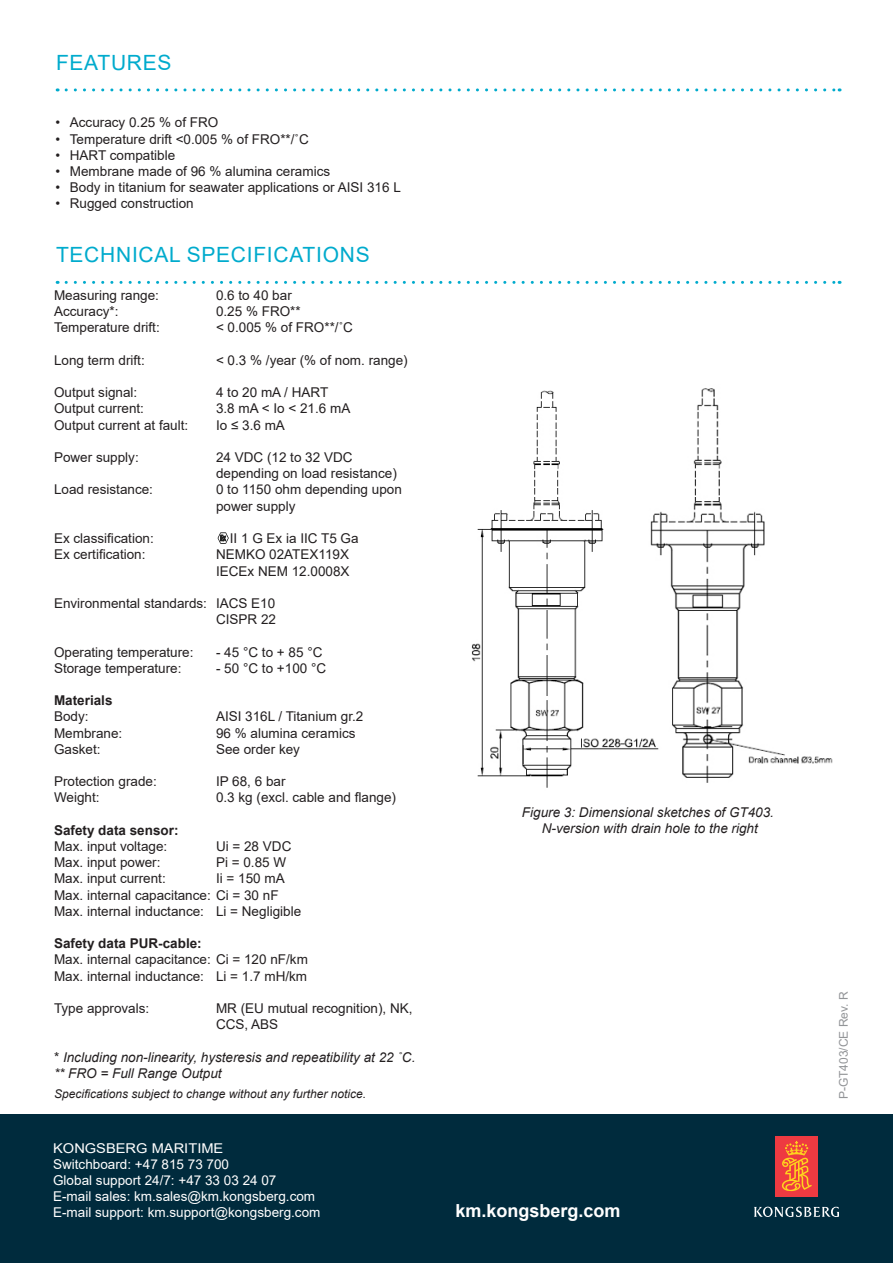
<style>
.page{position:relative;width:893px;height:1263px;background:#fff}
.page>*{position:absolute;margin:0;border:0;box-sizing:border-box;transform-origin:0 0}
.Head_2{font:21px "Arial";letter-spacing:.035em;color:#00abcd}
.Brødtekst{font:700 18px "Arial";color:#fff}
.t{font:13.5px/16.2px "Arial";color:#231f20}
.Bodytext{font:13.5px/16.2px "Arial";color:#231f20}
.Body_text{font:13.5px "Arial";color:#fff}
.Bodytext-2{font:italic 13.5px "Arial";color:#231f20}
.Body_text-2{font:italic 13.5px "Arial";color:#231f20}
.t-2{font:700 13.5px "Arial";color:#231f20}
.Brødtekst-2{font:13.5px "Arial";color:#fff;scale:1.09 1}
.Body_text-3{font:italic 12px "Arial";color:#231f20}
.Reg_numbre{font:12px "Arial";color:#939598}
.s1{font-style:normal}
</style>
<div class="page">
<svg style="left:218px;top:532px;width:11px;height:12px"></svg>
<svg style="left:66px;top:281px;width:774px;height:3px"></svg>
<svg style="left:66px;top:88px;width:774px;height:3px"></svg>
<div style="left:0;top:1114px;width:893px;height:149px;background:#002b3d"></div>
<div style="left:775px;top:1136px;width:43px;height:61px;background:#ee3a41"></div>
<svg style="left:782px;top:1141px;width:30px;height:50px"></svg>
<svg style="left:754px;top:1206px;width:85px;height:11px"></svg>
<img style="left:471px;top:388px;width:362px;height:400px">
<p class="Head_2" style="left:56px;top:48px;width:117px">FEATURES</p>
<p class="Bodytext" style="left:56px;top:114px;width:164px">• Accuracy 0.25 % of FRO</p>
<p class="Bodytext" style="left:56px;top:131px;width:255px">• Temperature drift &lt;0.005 % of FRO**/˚C</p>
<p class="Bodytext" style="left:56px;top:147px;width:121px">• HART compatible</p>
<p class="Bodytext" style="left:56px;top:163px;width:276px">• Membrane made of 96 % alumina ceramics</p>
<p class="Bodytext" style="left:56px;top:179px;width:347px">• Body in titanium for seawater applications or AISI 316 L</p>
<p class="Bodytext" style="left:56px;top:195px;width:140px">• Rugged construction</p>
<p class="Head_2" style="left:56px;top:240px;width:315px">TECHNICAL SPECIFICATIONS</p>
<p class="t" style="left:54px;top:287px;width:107px">Measuring range:</p>
<p class="t" style="left:216px;top:287px;width:77px">0.6 to 40 bar</p>
<p class="t" style="left:54px;top:303px;width:66px">Accuracy*:</p>
<p class="t" style="left:216px;top:303px;width:86px">0.25 % FRO**</p>
<p class="t" style="left:54px;top:319px;width:107px">Temperature drift:</p>
<p class="t" style="left:216px;top:319px;width:138px">&lt; 0.005 % of FRO**/˚C</p>
<p class="t" style="left:54px;top:352px;width:92px">Long term drift:</p>
<p class="t" style="left:216px;top:352px;width:193px">&lt; 0.3 % /year (% of nom. range)</p>
<p class="t" style="left:54px;top:384px;width:85px">Output signal:</p>
<p class="t" style="left:216px;top:384px;width:114px">4 to 20 mA / HART</p>
<p class="t" style="left:54px;top:400px;width:92px">Output current:</p>
<p class="t" style="left:216px;top:400px;width:136px">3.8 mA &lt; Io &lt; 21.6 mA</p>
<p class="t" style="left:54px;top:417px;width:136px">Output current at fault:</p>
<p class="t" style="left:216px;top:417px;width:70px">Io ≤ 3.6 mA</p>
<p class="t" style="left:54px;top:449px;width:86px">Power supply:</p>
<p class="t" style="left:216px;top:449px;width:138px">24 VDC (12 to 32 VDC</p>
<p class="t" style="left:216px;top:465px;width:182px">depending on load resistance)</p>
<p class="t" style="left:54px;top:481px;width:101px">Load resistance:</p>
<p class="t" style="left:216px;top:481px;width:187px">0 to 1150 ohm depending upon power supply</p>
<p class="Bodytext" style="left:54px;top:530px;width:101px">Ex classification:</p>
<p class="Bodytext" style="left:230px;top:530px;width:130px">II 1 G Ex ia IIC T5 Ga</p>
<p class="Bodytext" style="left:54px;top:546px;width:93px">Ex certification:</p>
<p class="Bodytext" style="left:216px;top:546px;width:135px">NEMKO 02ATEX119X</p>
<p class="Bodytext" style="left:216px;top:562px;width:135px">IECEx NEM 12.0008X</p>
<p class="Bodytext" style="left:54px;top:595px;width:223px">Environmental standards: IACS E10</p>
<p class="Bodytext" style="left:216px;top:611px;width:62px">CISPR 22</p>
<p class="t" style="left:54px;top:643px;width:141px">Operating temperature:</p>
<p class="t" style="left:216px;top:643px;width:108px">- 45 °C to + 85 °C</p>
<p class="t" style="left:54px;top:660px;width:129px">Storage temperature:</p>
<p class="t" style="left:216px;top:660px;width:112px">- 50 °C to +100 °C</p>
<p class="t-2" style="left:54px;top:691px;width:60px">Materials</p>
<p class="t" style="left:54px;top:708px;width:36px">Body:</p>
<p class="t" style="left:216px;top:708px;width:149px">AISI 316L / Titanium gr.2</p>
<p class="t" style="left:54px;top:724px;width:70px">Membrane:</p>
<p class="t" style="left:216px;top:724px;width:141px">96 % alumina ceramics</p>
<p class="t" style="left:54px;top:741px;width:48px">Gasket:</p>
<p class="t" style="left:216px;top:741px;width:86px">See order key</p>
<p class="t" style="left:54px;top:773px;width:104px">Protection grade:</p>
<p class="t" style="left:216px;top:773px;width:71px">IP 68, 6 bar</p>
<p class="t" style="left:54px;top:789px;width:47px">Weight:</p>
<p class="t" style="left:216px;top:789px;width:182px">0.3 kg (excl. cable and flange)</p>
<p class="t-2" style="left:54px;top:820px;width:126px">Safety data sensor:</p>
<p class="Bodytext" style="left:54px;top:838px;width:115px">Max. input voltage:</p>
<p class="Bodytext" style="left:216px;top:838px;width:77px">Ui = 28 VDC</p>
<p class="Bodytext" style="left:54px;top:854px;width:108px">Max. input power:</p>
<p class="Bodytext" style="left:216px;top:854px;width:72px">Pi = 0.85 W</p>
<p class="Bodytext" style="left:54px;top:870px;width:113px">Max. input current:</p>
<p class="Bodytext" style="left:216px;top:870px;width:70px">Ii = 150 mA</p>
<p class="Bodytext" style="left:54px;top:886px;width:226px">Max. internal capacitance: Ci = 30 nF</p>
<p class="Bodytext" style="left:54px;top:903px;width:249px">Max. internal inductance: Li = Negligible</p>
<p class="t-2" style="left:54px;top:934px;width:149px">Safety data PUR-cable:</p>
<p class="t" style="left:54px;top:951px;width:255px">Max. internal capacitance: Ci = 120 nF/km</p>
<p class="t" style="left:54px;top:967px;width:255px">Max. internal inductance: Li = 1.7 mH/km</p>
<p class="Bodytext" style="left:54px;top:1000px;width:97px">Type approvals:</p>
<p class="Bodytext" style="left:216px;top:1000px;width:198px">MR (EU mutual recognition), NK,<br>CCS, ABS</p>
<p class="Bodytext-2" style="left:54px;top:1048px;width:363px"><span class="s1">*</span> Including non-linearity, hysteresis and repeatibility at 22 ˚C.</p>
<p class="Bodytext-2" style="left:54px;top:1064px;width:169px">** FRO = Full Range Output</p>
<p class="Body_text-3" style="left:54px;top:1086px;width:314px">Specifications subject to change without any further notice.</p>
<p class="Brødtekst-2" style="left:53px;top:1138px;width:158px">KONGSBERG MARITIME</p>
<p class="Body_text" style="left:53px;top:1155px;width:177px">Switchboard: +47 815 73 700</p>
<p class="Body_text" style="left:53px;top:1171px;width:225px">Global support 24/7: +47 33 03 24 07</p>
<p class="Body_text" style="left:53px;top:1187px;width:264px">E-mail sales: km.sales@km.kongsberg.com</p>
<p class="Body_text" style="left:53px;top:1203px;width:269px">E-mail support: km.support@kongsberg.com</p>
<p class="Body_text-2" style="left:522px;top:803px;width:254px">Figure 3: Dimensional sketches of GT403.</p>
<p class="Body_text-2" style="left:542px;top:819px;width:218px">N-version with drain hole to the right</p>
<p class="Brødtekst" style="left:455px;top:1198px;width:167px">km.kongsberg.com</p>
<p class="Reg_numbre" style="left:835px;top:1099px;width:109px;rotate:-90deg">P-GT403/CE Rev. R</p>
</div>
